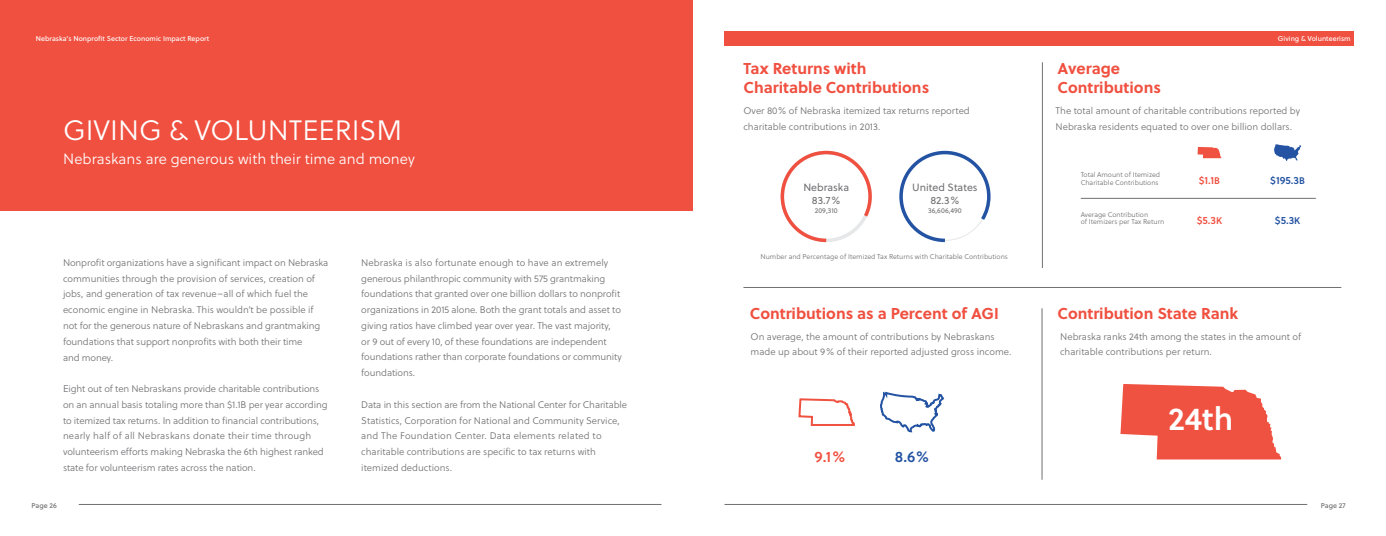
<style>
.page{position:relative;width:1386px;height:536px;background:#fff}
.page>*{position:absolute;margin:0;border:0;box-sizing:border-box;transform-origin:0 0}
.t1{font:31.85px "Soleil Sb";color:#fff}
.t2{font:300 28px "Soleil";color:#fff}
.t3{font:700 15.75px/18.9px "Soleil";color:#f05040}
.t4{font:15.14px "Soleil Sb";color:#f05040}
.t5{font:15.14px "Soleil Sb";color:#2353a2}
.t6{font:300 14.88px "Soleil";color:#fff}
.t7{font:10.5px/12.2px "Soleil";color:#717073;text-align:center}
.t8{font:10.5px "Soleil Sb";color:#2353a2}
.t9{font:10.5px "Soleil Sb";color:#f05040}
.t10{font:300 9.62px/15.8px "Soleil";letter-spacing:-.01em;color:#717073}
.t11{font:9.62px/15.8px "Soleil Lt";color:#717073}
.t12{font:7px/7.9px "Soleil Lt";color:#717073}
.t13{font:7px "Soleil";color:#fff}
.t14{font:7px "Soleil";letter-spacing:.01em;color:#717073}
.t15{font:7px "Soleil";color:#717073}
.s1{font-size:9.62px}
</style>
<div class="page">
<hr style="left:79px;top:504px;width:583px;height:1px;background:#717073">
<hr style="left:724px;top:504px;width:583px;height:1px;background:#717073">
<div style="left:724px;top:32px;width:630px;height:14px;background:#f05040"></div>
<hr style="left:743px;top:287px;width:598px;height:1px;background:#717073">
<hr style="left:1042px;top:62px;width:1px;height:206px;background:#717073">
<hr style="left:1042px;top:308px;width:1px;height:171px;background:#717073">
<svg style="left:780px;top:150px;width:92px;height:93px"></svg>
<svg style="left:899px;top:150px;width:92px;height:93px"></svg>
<hr style="left:1081px;top:198px;width:235px;height:1px;background:#717073">
<svg style="left:1198px;top:147px;width:23px;height:11px"></svg>
<svg style="left:1274px;top:144px;width:27px;height:17px"></svg>
<svg style="left:798px;top:398px;width:57px;height:28px"></svg>
<svg style="left:880px;top:391px;width:65px;height:42px"></svg>
<svg style="left:1120px;top:384px;width:161px;height:75px"></svg>
<div style="left:0;top:0;width:693px;height:211px;background:#f05040"></div>
<p class="t13" style="left:36px;top:33px;width:175px">Nebraska’s Nonprofit Sector Economic Impact Report</p>
<h2 class="t2" style="left:63px;top:111px;width:340px">GIVING &amp; VOLUNTEERISM</h2>
<h3 class="t6" style="left:63px;top:148px;width:353px">Nebraskans are generous with their time and money</h3>
<p class="t10" style="left:63px;top:254px;width:267px">Nonprofit organizations have a significant impact on Nebraska communities through the provision of services, creation of jobs, and generation of tax revenue–all of which fuel the economic engine in Nebraska. This wouldn’t be possible if not for the generous nature of Nebraskans and grantmaking foundations that support nonprofits with both their time<br>and money.</p>
<p class="t10" style="left:63px;top:380px;width:266px">Eight out of ten Nebraskans provide charitable contributions on an annual basis totaling more than $1.1B per year according to itemized tax returns. In addition to financial contributions, nearly half of all Nebraskans donate their time through volunteerism efforts making Nebraska the 6th highest ranked state for volunteerism rates across the nation.</p>
<p class="t10" style="left:361px;top:254px;width:262px">Nebraska is also fortunate enough to have an extremely generous philanthropic community with 575 grantmaking foundations that granted over one billion dollars to nonprofit organizations in 2015 alone. Both the grant totals and asset to giving ratios have climbed year over year. The vast majority, or 9 out of every 10, of these foundations are independent foundations rather than corporate foundations or community foundations.</p>
<p class="t10" style="left:361px;top:396px;width:267px">Data in this section are from the National Center for Charitable Statistics, Corporation for National and Community Service, and The Foundation Center. Data elements related to charitable contributions are specific to tax returns with itemized deductions.</p>
<h3 class="t3" style="left:743px;top:58px;width:187px">Tax Returns with<br>Charitable Contributions</h3>
<h3 class="t3" style="left:1058px;top:58px;width:105px">Average<br>Contributions</h3>
<p class="t13" style="left:1278px;top:33px;width:74px">Giving &amp; Volunteerism</p>
<p class="t11" style="left:743px;top:102px;width:228px">Over 80% of Nebraska itemized tax returns reported charitable contributions in 2013.</p>
<p class="t11" style="left:1056px;top:102px;width:246px">The total amount of charitable contributions reported by<br>Nebraska residents equated to over one billion dollars.</p>
<p class="t7" style="left:803px;top:181px;width:47px">Nebraska<br>83.7%</p>
<p class="t14" style="left:815px;top:205px;width:24px">209,310</p>
<p class="t7" style="left:912px;top:181px;width:67px">United States<br>82.3%</p>
<p class="t14" style="left:928px;top:205px;width:35px">36,606,490</p>
<p class="t12" style="left:761px;top:252px;width:249px">Number and Percentage of Itemized Tax Returns with Charitable Contributions</p>
<h3 class="t3" style="left:750px;top:303px;width:250px">Contributions as a Percent of AGI</h3>
<p class="t11" style="left:751px;top:328px;width:262px">On average, the amount of contributions by Nebraskans made up about 9% of their reported adjusted gross income.</p>
<h3 class="t4" style="left:814px;top:445px;width:32px">9.1%</h3>
<h3 class="t5" style="left:895px;top:445px;width:36px">8.6%</h3>
<p class="t12" style="left:1081px;top:170px;width:81px">Total Amount of Itemized<br>Charitable Contributions</p>
<p class="t12" style="left:1081px;top:210px;width:85px">Average Contribution<br>of Itemizers per Tax Return</p>
<p class="t9" style="left:1199px;top:172px;width:23px">$1.1<span class="s1">B</span></p>
<p class="t8" style="left:1270px;top:172px;width:36px">$195.3<span class="s1">B</span></p>
<p class="t9" style="left:1197px;top:212px;width:27px">$5.3<span class="s1">K</span></p>
<p class="t8" style="left:1275px;top:212px;width:27px">$5.3<span class="s1">K</span></p>
<h3 class="t3" style="left:1058px;top:303px;width:182px">Contribution State Rank</h3>
<p class="t11" style="left:1060px;top:328px;width:243px">Nebraska ranks 24th among the states in the amount of charitable contributions per return.</p>
<h1 class="t1" style="left:1168px;top:394px;width:66px">24th</h1>
<p class="t15" style="left:32px;top:499px;width:27px">Page 26</p>
<p class="t15" style="left:1321px;top:499px;width:26px">Page 27</p>
</div>
